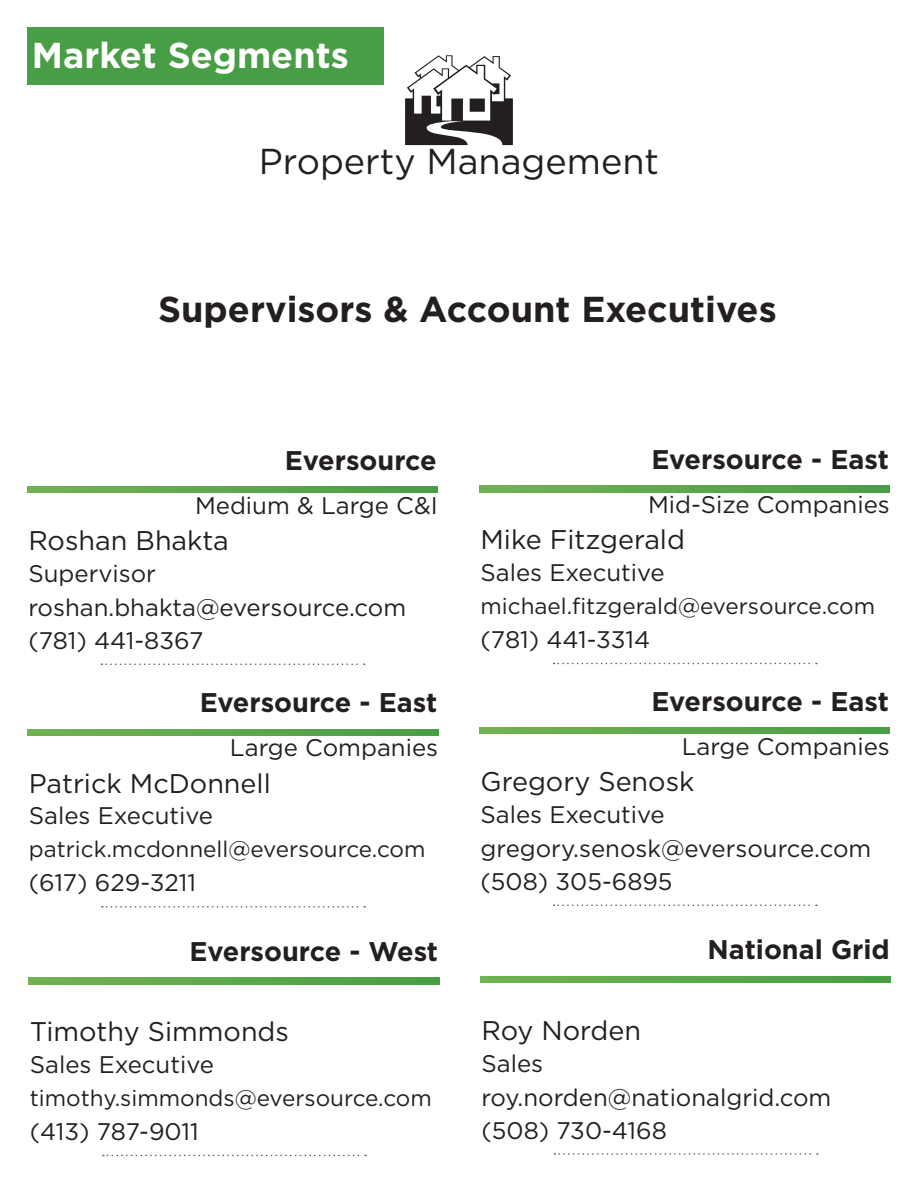
<style>
.page{position:relative;width:918px;height:1188px;background:#fff}
.page>*{position:absolute;margin:0;border:0;box-sizing:border-box;transform-origin:0 0}
.t1{font:700 36px "Gotham";color:#231f20}
.Segment{font:36px "Gotham";color:#231f20}
.t2{font:700 36px "Gotham";color:#fff}
.t3{font:700 27px "Gotham";color:#231f20}
.t4{font:27px "Gotham";color:#231f20}
.t5{font:24px "Gotham";color:#231f20}
.t6{font:22.5px "Gotham";color:#231f20}
</style>
<div class="page">
<div style="left:27px;top:27px;width:356px;height:57px;background:#489e45"></div>
<svg style="left:101px;top:664px;width:264px;height:1px"></svg>
<svg style="left:27px;top:487px;width:411px;height:6px;background:#5da74c"></svg>
<svg style="left:554px;top:663px;width:263px;height:1px"></svg>
<svg style="left:480px;top:486px;width:410px;height:6px;background:#5da74c"></svg>
<svg style="left:102px;top:906px;width:263px;height:2px"></svg>
<svg style="left:28px;top:729px;width:410px;height:6px;background:#5da74c"></svg>
<svg style="left:554px;top:905px;width:263px;height:1px"></svg>
<svg style="left:480px;top:728px;width:410px;height:6px;background:#5da74c"></svg>
<svg style="left:103px;top:1155px;width:263px;height:1px"></svg>
<svg style="left:29px;top:978px;width:410px;height:6px;background:#5da74c"></svg>
<svg style="left:405px;top:55px;width:108px;height:90px"></svg>
<svg style="left:555px;top:1153px;width:263px;height:2px"></svg>
<svg style="left:481px;top:976px;width:410px;height:7px;background:#5da74c"></svg>
<h1 class="t2" style="left:32px;top:31px;width:318px">Market Segments</h1>
<p class="Segment" style="left:259px;top:138px;width:402px">Property Management</p>
<p class="t1" style="left:158px;top:285px;width:620px">Supervisors &amp; Account Executives</p>
<p class="t3" style="left:285px;top:442px;width:153px">Eversource</p>
<p class="t5" style="left:195px;top:490px;width:244px">Medium &amp; Large C&amp;I</p>
<p class="t3" style="left:651px;top:441px;width:239px">Eversource - East</p>
<p class="t5" style="left:648px;top:489px;width:243px">Mid-Size Companies</p>
<p class="t4" style="left:28px;top:523px;width:202px">Roshan Bhakta</p>
<p class="t4" style="left:481px;top:523px;width:206px">Mike Fitzgerald</p>
<p class="t5" style="left:28px;top:558px;width:129px">Supervisor</p>
<p class="t5" style="left:28px;top:592px;width:379px">roshan.bhakta@eversource.com</p>
<p class="t5" style="left:481px;top:557px;width:186px">Sales Executive</p>
<p class="t6" style="left:481px;top:592px;width:396px">michael.fitzgerald@eversource.com</p>
<p class="t5" style="left:28px;top:625px;width:177px">(781) 441-8367</p>
<p class="t5" style="left:481px;top:624px;width:171px">(781) 441-3314</p>
<p class="t3" style="left:200px;top:685px;width:239px">Eversource - East</p>
<p class="t5" style="left:230px;top:732px;width:210px">Large Companies</p>
<p class="t3" style="left:651px;top:683px;width:239px">Eversource - East</p>
<p class="t5" style="left:682px;top:731px;width:210px">Large Companies</p>
<p class="t4" style="left:29px;top:766px;width:243px">Patrick McDonnell</p>
<p class="t4" style="left:481px;top:764px;width:216px">Gregory Senosk</p>
<p class="t5" style="left:29px;top:801px;width:186px">Sales Executive</p>
<p class="t6" style="left:29px;top:835px;width:398px">patrick.mcdonnell@eversource.com</p>
<p class="t5" style="left:481px;top:799px;width:186px">Sales Executive</p>
<p class="t5" style="left:481px;top:833px;width:392px">gregory.senosk@eversource.com</p>
<p class="t5" style="left:29px;top:868px;width:169px">(617) 629-3211</p>
<p class="t5" style="left:481px;top:866px;width:193px">(508) 305-6895</p>
<p class="t3" style="left:190px;top:933px;width:250px">Eversource - West</p>
<p class="t3" style="left:708px;top:932px;width:184px">National Grid</p>
<p class="t4" style="left:30px;top:1015px;width:261px">Timothy Simmonds</p>
<p class="t4" style="left:481px;top:1013px;width:161px">Roy Norden</p>
<p class="t5" style="left:30px;top:1049px;width:186px">Sales Executive</p>
<p class="t6" style="left:30px;top:1084px;width:404px">timothy.simmonds@eversource.com</p>
<p class="t5" style="left:481px;top:1048px;width:63px">Sales</p>
<p class="t5" style="left:481px;top:1082px;width:351px">roy.norden@nationalgrid.com</p>
<p class="t5" style="left:30px;top:1116px;width:171px">(413) 787-9011</p>
<p class="t5" style="left:481px;top:1115px;width:187px">(508) 730-4168</p>
</div>
